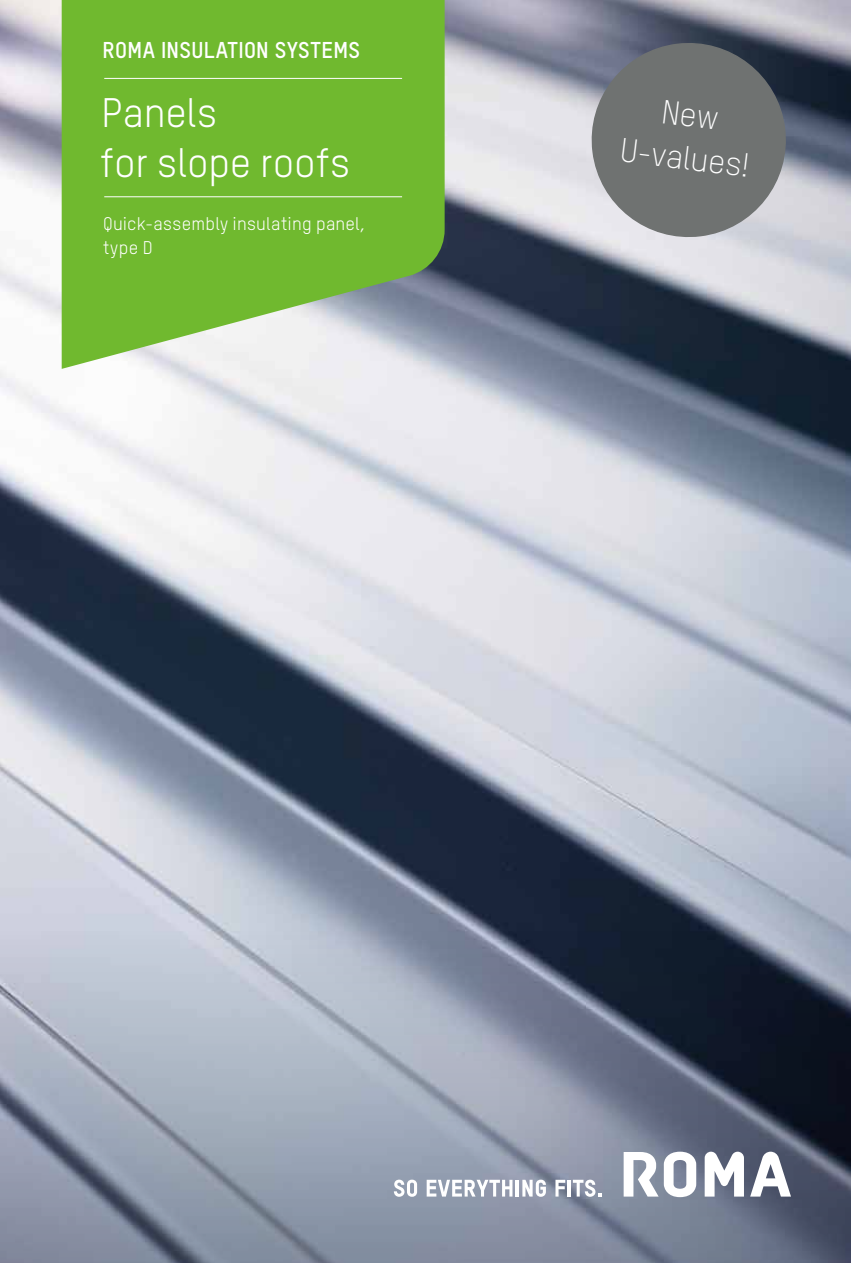
<style>
.page{position:relative;width:851px;height:1263px;background:#fff}
.page>*{position:absolute;margin:0;border:0;box-sizing:border-box;transform-origin:0 0}
.t1{font:40.5px/49.5px "TSTARPRO";letter-spacing:-.005em;color:#fff}
.t2{font:300 33px/43px "TSTARPRO";color:#fff;text-align:center}
.t3{font:700 22.5px "TSTARPRO";letter-spacing:.01em;color:#fff}
.t4{font:18px/24px "TSTARPRO";letter-spacing:.01em;color:#fff}
</style>
<div class="page">
<img style="left:0;top:0;width:850px;height:928px">
<svg style="left:0;top:928px;width:850px;height:335px;background:#828b9c"></svg>
<svg style="left:623px;top:1152px;width:167px;height:45px"></svg>
<svg style="left:394px;top:1179px;width:23px;height:18px"></svg>
<svg style="left:426px;top:1180px;width:86px;height:16px"></svg>
<hr style="left:516px;top:1180px;width:3px;height:16px;background:#fff">
<svg style="left:522px;top:1179px;width:24px;height:18px"></svg>
<svg style="left:555px;top:1180px;width:10px;height:16px"></svg>
<hr style="left:567px;top:1180px;width:3px;height:16px;background:#fff">
<svg style="left:573px;top:1179px;width:28px;height:18px"></svg>
<svg style="left:586px;top:38px;width:204px;height:204px;background:#7a7e81"></svg>
<svg style="left:62px;top:0;width:382px;height:369px;background:#7dbc46"></svg>
<hr style="left:104px;top:78px;width:298px;height:1px;background:#fff">
<hr style="left:104px;top:196px;width:298px;height:1px;background:#fff">
<p class="t3" style="left:103px;top:35px;width:259px">ROMA INSULATION SYSTEMS</p>
<h1 class="t1" style="left:101px;top:88px;width:251px">Panels<br>for slope roofs</h1>
<p class="t4" style="left:103px;top:211px;width:264px">Quick-assembly insulating panel, type D</p>
<h2 class="t2" style="left:628px;top:84px;width:131px;rotate:7deg">New<br>U-values!</h2>
</div>
